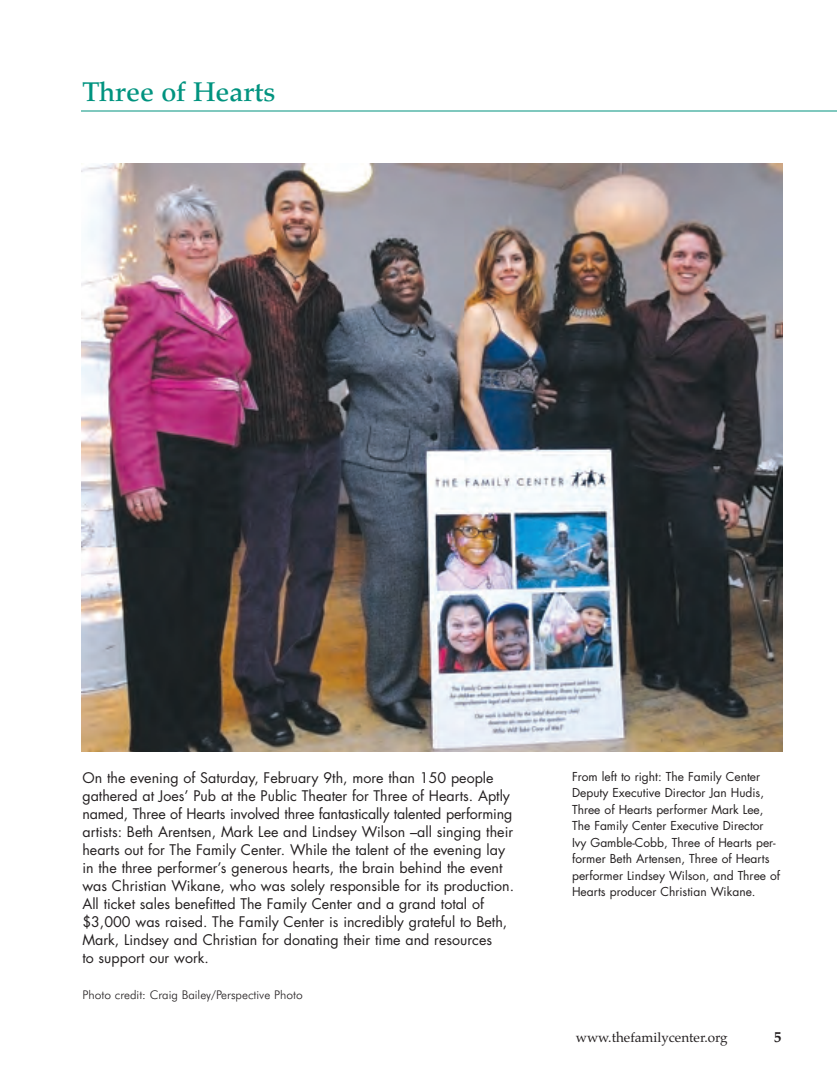
<style>
.page{position:relative;width:837px;height:1080px;background:#fff}
.page>*{position:absolute;margin:0;border:0;box-sizing:border-box;transform-origin:0 0}
.t1{font:500 27px "Palatino";color:#00937f}
.t2{font:700 15px "Palatino";color:#231f20}
.t3{font:14.25px/18px "Futura";color:#231f20}
.t4{font:13.5px "Palatino";color:#231f20}
.t5{font:12px/16.5px "Futura";color:#231f20}
.t6{font:300 12px "Futura BT";color:#231f20}
</style>
<div class="page">
<hr style="left:81px;top:111px;width:756px;height:1px;background:#00937f">
<img style="left:81px;top:164px;width:702px;height:588px">
<h1 class="t1" style="left:82px;top:81px;width:195px">Three of Hearts</h1>
<p class="t3" style="left:82px;top:770px;width:433px">On the evening of Saturday, February 9th, more than 150 people gathered at Joes’ Pub at the Public Theater for Three of Hearts. Aptly named, Three of Hearts involved three fantastically talented performing artists: Beth Arentsen, Mark Lee and Lindsey Wilson –all singing their hearts out for The Family Center. While the talent of the evening lay in the three performer’s generous hearts, the brain behind the event was Christian Wikane, who was solely responsible for its production.<br>All ticket sales benefitted The Family Center and a grand total of $3,000 was raised. The Family Center is incredibly grateful to Beth, Mark, Lindsey and Christian for donating their time and resources<br>to support our work.</p>
<p class="t6" style="left:82px;top:990px;width:222px">Photo credit: Craig Bailey/Perspective Photo</p>
<p class="t5" style="left:572px;top:769px;width:210px">From left to right: The Family Center Deputy Executive Director Jan Hudis, Three of Hearts performer Mark Lee, The Family Center Executive Director Ivy Gamble-Cobb, Three of Hearts per&shy;former Beth Artensen, Three of Hearts performer Lindsey Wilson, and Three of Hearts producer Christian Wikane.</p>
<p class="t4" style="left:576px;top:1030px;width:154px">www.thefamilycenter.org</p>
<p class="t2" style="left:774px;top:1028px;width:9px">5</p>
</div>
